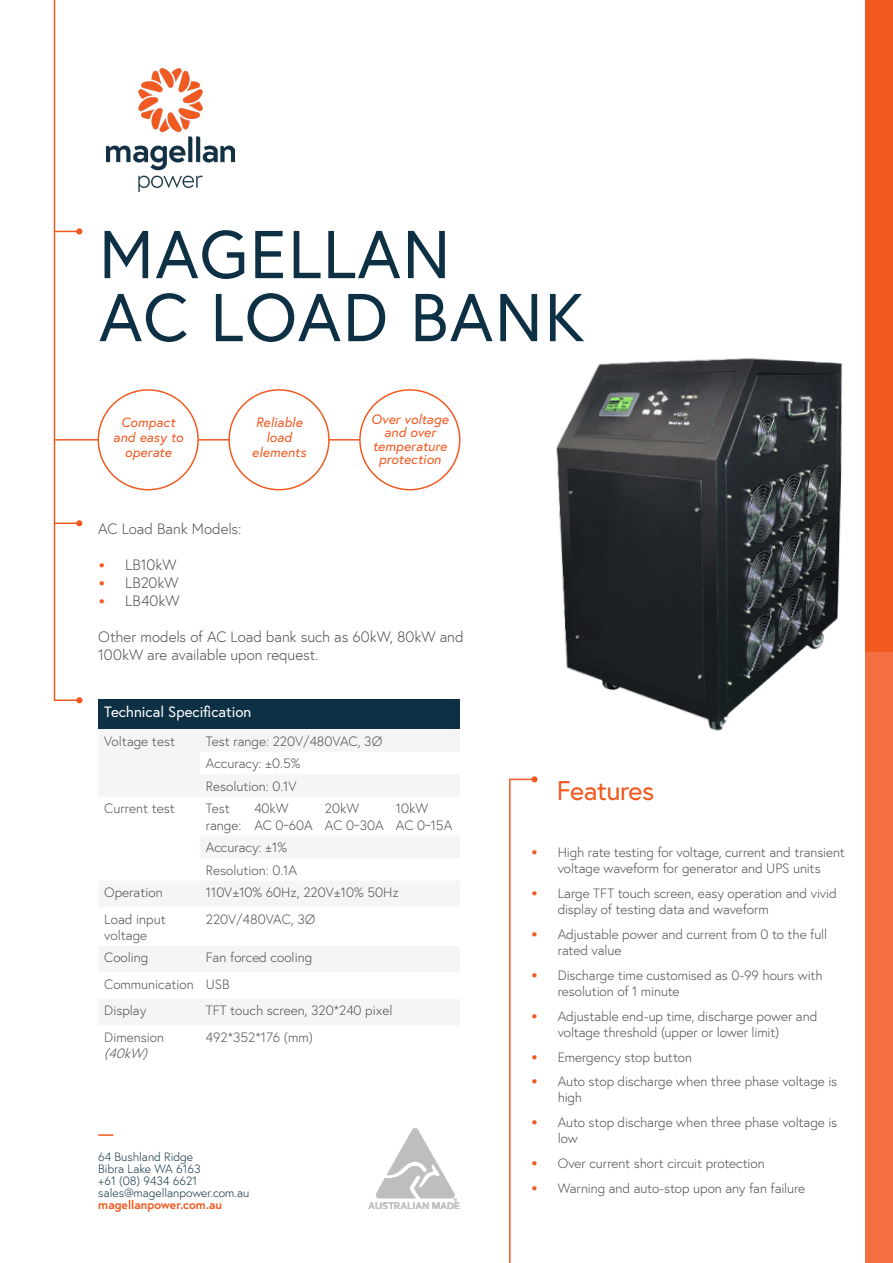
<style>
.page{position:relative;width:893px;height:1263px;background:#fff}
.page>*{position:absolute;margin:0;border:0;box-sizing:border-box;transform-origin:0 0}
.t1{font:67.5px "Europa";letter-spacing:.025em;color:#0d3045}
.t2{font:27px "Europa";letter-spacing:-.025em;color:#f15921}
.t3{font:300 15px/18px "Europa";color:#4b4c4d}
.t4{font:15px "Europa";color:#fff}
.t5{font:300 13.5px/16.2px "Europa";color:#4b4c4d}
.t6{font:italic 13.5px "Europa";letter-spacing:.01em;color:#f15921}
.t7{font:italic 300 13.5px "Europa";color:#4b4c4d}
.t8{font:300 12px "Europa";color:#0d3045}
.t9{font:700 12px "Europa";color:#f15921}
.s1{font-family:"Calibri";color:#f15921}
.s2{font-family:"Calibri";font-size:15px;color:#f15921}
</style>
<div class="page">
<hr style="left:55px;top:439px;width:337px;height:2px;background:#f15921">
<hr style="left:54px;top:0;width:1px;height:701px;background:#f15921">
<div style="left:865px;top:651px;width:28px;height:612px;background:#f36f42"></div>
<div style="left:865px;top:0;width:28px;height:651px;background:#f15921"></div>
<hr style="left:509px;top:779px;width:2px;height:484px;background:#f15921">
<img style="left:106px;top:68px;width:128px;height:124px">
<img style="left:368px;top:1129px;width:92px;height:80px">
<svg style="left:55px;top:228px;width:27px;height:6px"></svg>
<hr style="left:54px;top:522px;width:25px;height:2px;background:#f15921">
<svg style="left:76px;top:520px;width:6px;height:6px"></svg>
<hr style="left:54px;top:699px;width:26px;height:2px;background:#f15921">
<div style="left:76px;top:697px;width:7px;height:6px;background:#f15921;border-radius:50%"></div>
<svg style="left:511px;top:779px;width:20px;height:1px"></svg>
<div style="left:531px;top:776px;width:7px;height:6px;background:#f15921;border-radius:50%"></div>
<img style="left:556px;top:358px;width:287px;height:373px">
<div style="left:98px;top:390px;width:100px;height:100px;background:#fff;border-radius:50%"></div>
<div style="left:98px;top:389px;width:101px;height:101px;border:2px solid #f15921;border-radius:50%"></div>
<div style="left:229px;top:390px;width:100px;height:100px;background:#fff;border-radius:50%"></div>
<div style="left:228px;top:389px;width:102px;height:101px;border:2px solid #f15921;border-radius:50%"></div>
<div style="left:360px;top:390px;width:100px;height:100px;background:#fff;border-radius:50%"></div>
<div style="left:359px;top:389px;width:101px;height:101px;border:2px solid #f15921;border-radius:50%"></div>
<div style="left:98px;top:699px;width:362px;height:30px;background:#0d3045"></div>
<svg style="left:98px;top:1134px;width:15px;height:2px"></svg>
<p class="t1" style="left:99px;top:211px;width:353px">MAGELLAN</p>
<p class="t1" style="left:99px;top:274px;width:487px">AC LOAD BANK</p>
<p class="t6" style="left:121px;top:414px;width:56px">Compact</p>
<p class="t6" style="left:113px;top:429px;width:71px">and easy to</p>
<p class="t6" style="left:125px;top:444px;width:48px">operate</p>
<p class="t6" style="left:256px;top:414px;width:48px">Reliable</p>
<p class="t6" style="left:266px;top:429px;width:27px">load</p>
<p class="t6" style="left:252px;top:444px;width:56px">elements</p>
<p class="t6" style="left:371px;top:410px;width:79px">Over voltage</p>
<p class="t6" style="left:384px;top:424px;width:53px">and over</p>
<p class="t6" style="left:373px;top:437px;width:76px">temperature</p>
<p class="t6" style="left:379px;top:451px;width:64px">protection</p>
<p class="t3" style="left:98px;top:520px;width:145px">AC Load Bank Models:</p>
<p class="t3" style="left:98px;top:556px;width:80px"><span class="s1">•</span> LB10kW</p>
<p class="t3" style="left:98px;top:574px;width:82px"><span class="s1">•</span> LB20kW</p>
<p class="t3" style="left:98px;top:592px;width:83px"><span class="s1">•</span> LB40kW</p>
<p class="t3" style="left:98px;top:628px;width:367px">Other models of AC Load bank such as 60kW, 80kW and<br>100kW are available upon request.</p>
<p class="t4" style="left:104px;top:702px;width:149px">Technical Specification</p>
<p class="t5" style="left:104px;top:733px;width:72px">Voltage test</p>
<p class="t5" style="left:206px;top:733px;width:178px">Test range: 220V/480VAC, 3Ø</p>
<p class="t5" style="left:206px;top:755px;width:96px">Accuracy: ±0.5%</p>
<p class="t5" style="left:206px;top:778px;width:92px">Resolution: 0.1V</p>
<p class="t5" style="left:104px;top:800px;width:72px">Current test</p>
<p class="t5" style="left:206px;top:800px;width:37px">Test range:</p>
<p class="t5" style="left:254px;top:800px;width:36px">40kW</p>
<p class="t5" style="left:325px;top:800px;width:36px">20kW</p>
<p class="t5" style="left:325px;top:816px;width:60px">AC 0~30A</p>
<p class="t5" style="left:254px;top:816px;width:60px">AC 0~60A</p>
<p class="t5" style="left:206px;top:839px;width:83px">Accuracy: ±1%</p>
<p class="t5" style="left:206px;top:862px;width:93px">Resolution: 0.1A</p>
<p class="t5" style="left:396px;top:800px;width:34px">10kW</p>
<p class="t5" style="left:396px;top:816px;width:58px">AC 0~15A</p>
<p class="t5" style="left:104px;top:884px;width:60px">Operation</p>
<p class="t5" style="left:206px;top:884px;width:194px">110V±10% 60Hz, 220V±10% 50Hz</p>
<p class="t5" style="left:104px;top:911px;width:63px">Load input voltage</p>
<p class="t5" style="left:206px;top:911px;width:111px">220V/480VAC, 3Ø</p>
<p class="t5" style="left:104px;top:949px;width:46px">Cooling</p>
<p class="t5" style="left:206px;top:949px;width:108px">Fan forced cooling</p>
<p class="t5" style="left:104px;top:976px;width:91px">Communication</p>
<p class="t5" style="left:206px;top:976px;width:25px">USB</p>
<p class="t5" style="left:104px;top:1002px;width:44px">Display</p>
<p class="t5" style="left:206px;top:1002px;width:188px">TFT touch screen, 320*240 pixel</p>
<p class="t5" style="left:104px;top:1029px;width:61px">Dimension</p>
<p class="t7" style="left:104px;top:1045px;width:49px">(40kW)</p>
<p class="t5" style="left:206px;top:1029px;width:109px">492*352*176 (mm)</p>
<p class="t8" style="left:98px;top:1149px;width:96px">64 Bushland Ridge</p>
<p class="t8" style="left:98px;top:1161px;width:104px">Bibra Lake WA 6163</p>
<p class="t8" style="left:98px;top:1173px;width:100px">+61 (08) 9434 6621</p>
<p class="t8" style="left:98px;top:1185px;width:153px">sales@magellanpower.com.au</p>
<p class="t9" style="left:98px;top:1196px;width:125px">magellanpower.com.au</p>
<p class="t2" style="left:557px;top:773px;width:99px">Features</p>
<p class="t5" style="left:531px;top:844px;width:316px;text-align:center"><span class="s2">•</span> High rate testing for voltage, current and transient voltage waveform for generator and UPS units</p>
<p class="t5" style="left:558px;top:885px;width:281px;text-indent:-27px"><span class="s2">•</span> Large TFT touch screen, easy operation and vivid display of testing data and waveform</p>
<p class="t5" style="left:558px;top:926px;width:271px;text-indent:-27px"><span class="s2">•</span> Adjustable power and current from 0 to the full rated value</p>
<p class="t5" style="left:558px;top:967px;width:266px;text-indent:-27px"><span class="s2">•</span> Discharge time customised as 0-99 hours with resolution of 1 minute</p>
<p class="t5" style="left:558px;top:1008px;width:261px;text-indent:-27px"><span class="s2">•</span> Adjustable end-up time, discharge power and voltage threshold (upper or lower limit)</p>
<p class="t5" style="left:531px;top:1048px;width:163px"><span class="s2">•</span> Emergency stop button</p>
<p class="t5" style="left:558px;top:1073px;width:281px;text-indent:-27px"><span class="s2">•</span> Auto stop discharge when three phase voltage is high</p>
<p class="t5" style="left:558px;top:1114px;width:281px;text-indent:-27px"><span class="s2">•</span> Auto stop discharge when three phase voltage is low</p>
<p class="t5" style="left:531px;top:1155px;width:236px"><span class="s2">•</span> Over current short circuit protection</p>
<p class="t5" style="left:531px;top:1180px;width:276px"><span class="s2">•</span> Warning and auto-stop upon any fan failure</p>
</div>
